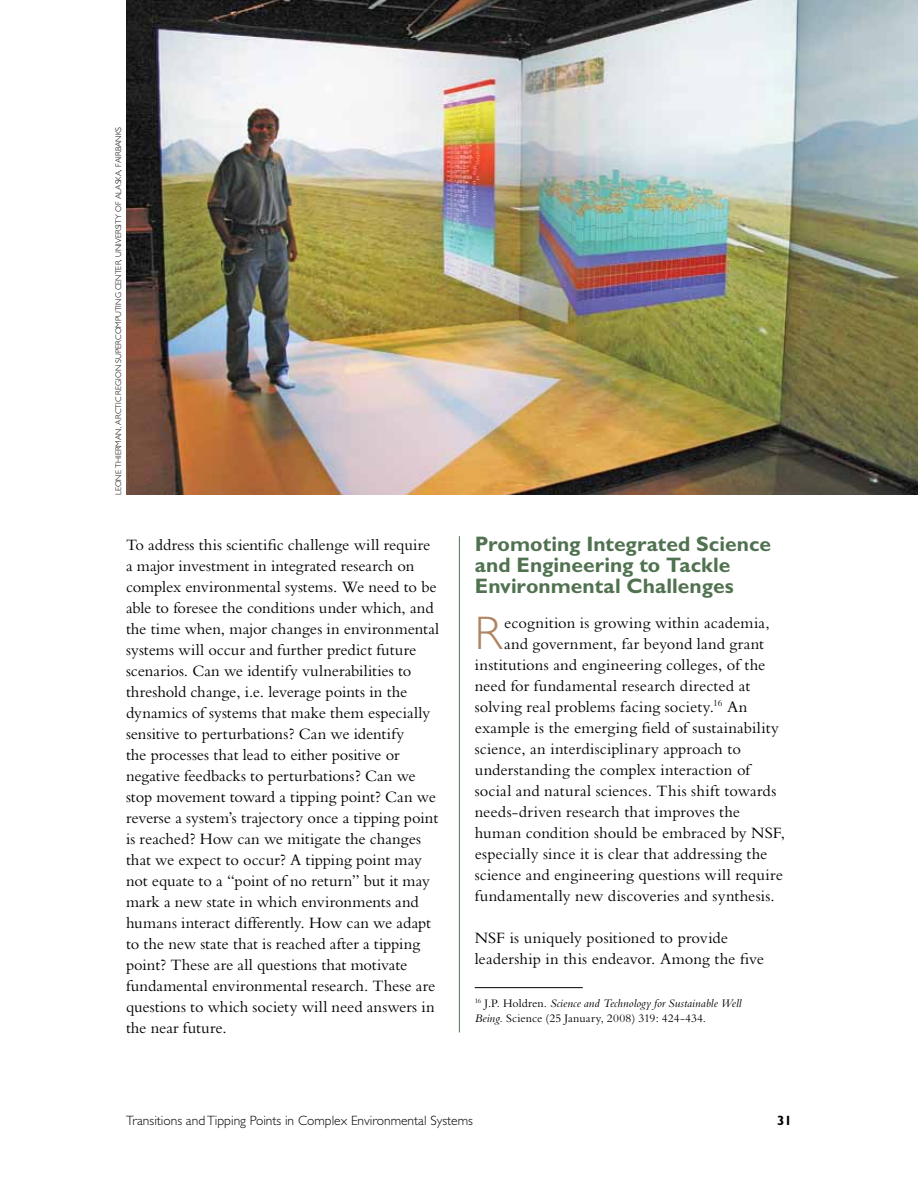
<style>
.page{position:relative;width:918px;height:1188px;background:#fff}
.page>*{position:absolute;margin:0;border:0;box-sizing:border-box;transform-origin:0 0}
.t1{font:300 47.25px "Gill Sans Std";color:#af8463}
.t2{font:700 21px/21px "Gill Sans Std";color:#507250}
.t3{font:16.5px/21px "Bembo";letter-spacing:.005em;color:#000}
.t4{font:300 13.5px "Gill Sans Std";color:#000}
.t5{font:700 13.5px "Gill Sans Std";color:#000}
.t6{font:12px/15px "Bembo";letter-spacing:.01em;color:#000}
.t7{font:300 8.25px "Gill Sans Std";color:#000}
.s1{font-style:italic}
</style>
<div class="page">
<hr style="left:475px;top:987px;width:108px;height:1px;background:#000">
<img style="left:126px;top:0;width:792px;height:495px">
<hr style="left:459px;top:536px;width:1px;height:496px;background:#507250">
<p class="t7" style="left:114px;top:495px;width:369px;rotate:-90deg">Leone Thierman , Arctic Region Supercomputing Center, University of Alaska, Fairbanks</p>
<p class="t3" style="left:126px;top:534px;width:315px">To address this scientific challenge will require a major investment in integrated research on complex environmental systems. We need to be able to foresee the conditions under which, and the time when, major changes in environmental systems will occur and further predict future scenarios. Can we identify vulnerabilities to threshold change, i.e. leverage points in the dynamics of systems that make them especially sensitive to perturbations? Can we identify<br>the processes that lead to either positive or negative feedbacks to perturbations? Can we stop movement toward a tipping point? Can we reverse a system’s trajectory once a tipping point is reached? How can we mitigate the changes that we expect to occur? A tipping point may not equate to a “point of no return” but it may mark a new state in which environments and humans interact differently. How can we adapt to the new state that is reached after a tipping point? These are all questions that motivate fundamental environmental research. These are questions to which society will need answers in the near future.</p>
<p class="t2" style="left:475px;top:533px;width:298px">Promoting Integrated Science and Engineering to Tackle<br>Environmental Challenges</p>
<h1 class="t1" style="left:475px;top:606px;width:29px">R</h1>
<p class="t3" style="left:504px;top:612px;width:267px">ecognition is growing within academia,</p>
<p class="t3" style="left:504px;top:633px;width:261px">and government, far beyond land grant</p>
<p class="t3" style="left:475px;top:654px;width:292px">institutions and engineering colleges, of the</p>
<p class="t3" style="left:475px;top:675px;width:277px">need for fundamental research directed at</p>
<p class="t3" style="left:475px;top:696px;width:274px">solving real problems facing society.<sup>16</sup> An</p>
<p class="t3" style="left:475px;top:717px;width:306px">example is the emerging field of sustainability</p>
<p class="t3" style="left:475px;top:738px;width:268px">science, an interdisciplinary approach to</p>
<p class="t3" style="left:475px;top:759px;width:277px">understanding the complex interaction of</p>
<p class="t3" style="left:475px;top:780px;width:303px">social and natural sciences. This shift towards</p>
<p class="t3" style="left:475px;top:801px;width:267px">needs-driven research that improves the</p>
<p class="t3" style="left:475px;top:822px;width:312px">human condition should be embraced by NSF,</p>
<p class="t3" style="left:475px;top:843px;width:294px">especially since it is clear that addressing the</p>
<p class="t3" style="left:475px;top:864px;width:310px">science and engineering questions will require</p>
<p class="t3" style="left:475px;top:885px;width:302px">fundamentally new discoveries and synthesis.</p>
<p class="t3" style="left:475px;top:927px;width:291px">NSF is uniquely positioned to provide leadership in this endeavor. Among the five</p>
<p class="t6" style="left:475px;top:996px;width:268px"><sup>16</sup> J.P. Holdren. <span class="s1">Science and Technology for Sustainable Well<br>Being.</span> Science (25 January, 2008) 319: 424-434.</p>
<p class="t4" style="left:126px;top:1113px;width:348px">Transitions and Tipping Points in Complex Environmental Systems</p>
<p class="t5" style="left:777px;top:1113px;width:16px">31</p>
</div>
